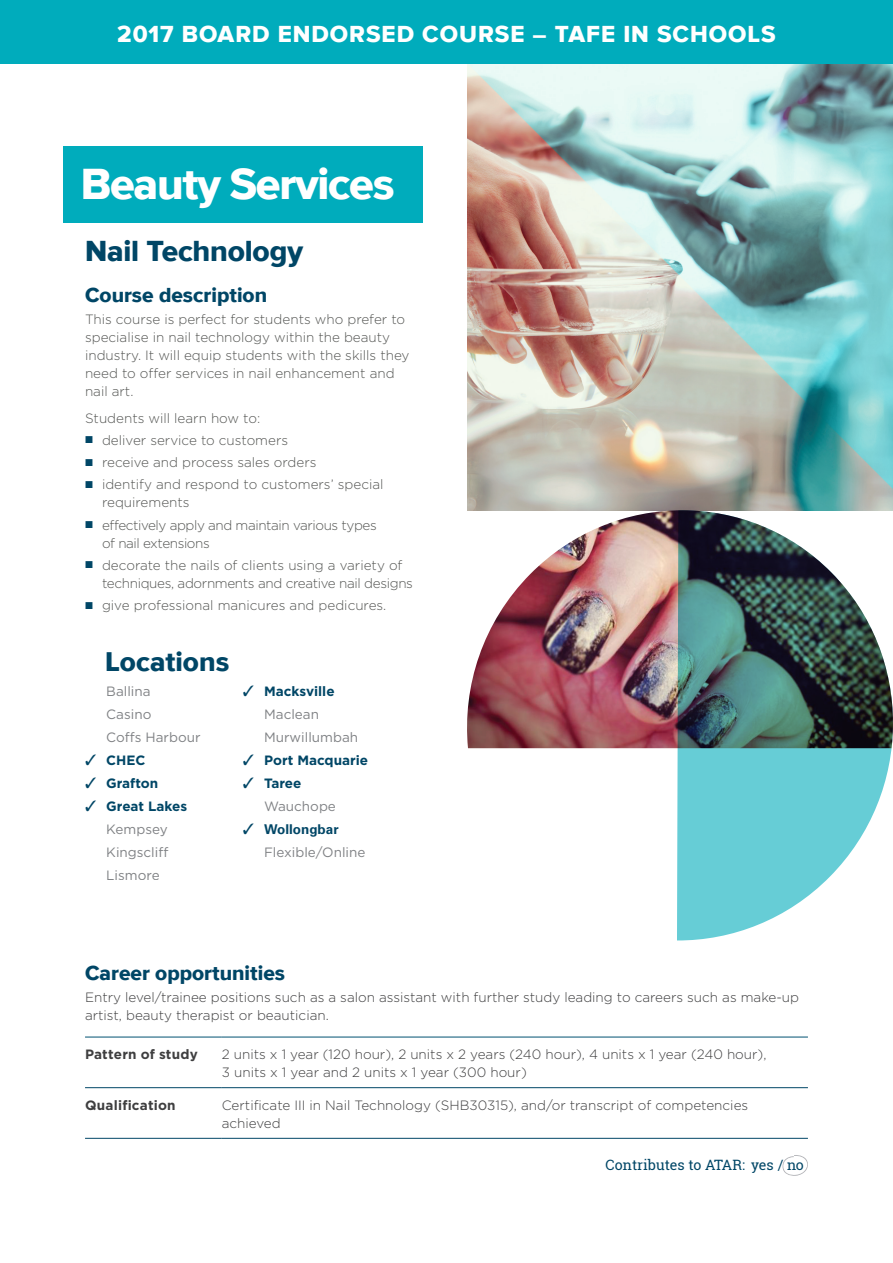
<style>
.page{position:relative;width:893px;height:1263px;background:#fff}
.page>*{position:absolute;margin:0;border:0;box-sizing:border-box;transform-origin:0 0}
.t1{font:45px "Proxima Nova Extrabld";letter-spacing:-.03em;color:#fff}
.t2{font:30px "Proxima Nova Extrabld";letter-spacing:-.01em;color:#004666}
.t3{font:28.05px "Proxima Nova Extrabld";color:#004666}
.t4{font:24px "Proxima Nova Extrabld";letter-spacing:.04em;color:#fff}
.t5{font:21px "Proxima Nova Extrabld";color:#004666}
.t6{font:14.25px "Roboto Slab";color:#004666}
.t7{font:300 13.5px/18px "Gotham HTF";color:#545553}
.t8{font:300 13.5px/18px "Gotham HTF";color:#3e3e3f}
.t9{font:13.5px/23px "Gotham HTF";color:#808285}
.t10{font:300 13.5px/18px "Gotham HTF";letter-spacing:-.025em;color:#545553}
.t11{font:300 13.5px/18px "Gotham HTF";letter-spacing:-.03em;color:#545553}
.t12{font:700 13.5px "Gotham HTF";color:#004666}
.t13{font:700 13.5px "Gotham HTF";letter-spacing:.015em;color:#3e3e3f}
.t14{font:700 13.5px "Univers";color:#004666}
.s1{font-family:"Proxima Nova Extrabld";font-weight:400;font-size:12px;color:#004666}
.s2{color:#004666}
.s3{font-weight:700;color:#004666}
</style>
<div class="page">
<img style="left:468px;top:64px;width:425px;height:446px">
<div style="left:64px;top:147px;width:359px;height:76px;background:#00acbc"></div>
<div style="left:0;top:0;width:893px;height:64px;background:#00acbc"></div>
<svg style="left:782px;top:1155px;width:26px;height:21px"></svg>
<img style="left:467px;top:510px;width:210px;height:238px">
<svg style="left:677px;top:509px;width:216px;height:432px"></svg>
<hr style="left:85px;top:1037px;width:137px;height:1px;background:#005272">
<hr style="left:222px;top:1037px;width:586px;height:1px;background:#005272">
<hr style="left:85px;top:1087px;width:137px;height:1px;background:#004666">
<hr style="left:85px;top:1138px;width:137px;height:1px;background:#004666">
<hr style="left:222px;top:1087px;width:586px;height:1px;background:#004666">
<hr style="left:222px;top:1138px;width:586px;height:1px;background:#004666">
<h3 class="t4" style="left:117px;top:20px;width:660px">2017 BOARD ENDORSED COURSE – TAFE IN SCHOOLS</h3>
<h1 class="t1" style="left:81px;top:158px;width:315px">Beauty Services</h1>
<h2 class="t2" style="left:85px;top:233px;width:220px">Nail Technology</h2>
<h3 class="t5" style="left:85px;top:283px;width:184px">Course description</h3>
<p class="t7" style="left:85px;top:310px;width:326px">This course is perfect for students who prefer to specialise in nail technology within the beauty industry. It will equip students with the skills they need to offer services in nail enhancement and nail art.</p>
<p class="t7" style="left:85px;top:409px;width:177px">Students will learn how to:</p>
<p class="t7" style="left:85px;top:431px;width:205px"><span class="s1">■</span> deliver service to customers</p>
<p class="t7" style="left:85px;top:453px;width:233px"><span class="s1">■</span> receive and process sales orders</p>
<p class="t7" style="left:102px;top:475px;width:283px;text-indent:-17px"><span class="s1">■</span> identify and respond to customers’ special requirements</p>
<p class="t11" style="left:102px;top:516px;width:276px;text-indent:-17px"><span class="s1">■</span> effectively apply and maintain various types of nail extensions</p>
<p class="t10" style="left:102px;top:556px;width:312px;text-indent:-17px"><span class="s1">■</span> decorate the nails of clients using a variety of techniques, adornments and creative nail designs</p>
<p class="t7" style="left:85px;top:596px;width:303px"><span class="s1">■</span> give professional manicures and pedicures.</p>
<h3 class="t3" style="left:105px;top:645px;width:126px">Locations</h3>
<p class="t9" style="left:106px;top:680px;width:96px">Ballina<br>Casino<br>Coffs Harbour</p>
<p class="t12" style="left:85px;top:752px;width:62px">✓ CHEC</p>
<p class="t12" style="left:85px;top:775px;width:75px">✓ Grafton</p>
<p class="t9" style="left:85px;top:794px;width:104px;text-align:center"><span class="s2">✓</span> <span class="s3">Great Lakes<br></span>Kempsey<br>Kingscliff<br>Lismore</p>
<p class="t9" style="left:264px;top:680px;width:96px;text-indent:-21px"><span class="s2">✓</span> <span class="s3">Macksville<br></span>Maclean<br>Murwillumbah</p>
<p class="t12" style="left:243px;top:752px;width:127px">✓ Port Macquarie</p>
<p class="t9" style="left:264px;top:771px;width:73px;text-indent:-21px"><span class="s2">✓</span> <span class="s3">Taree<br></span>Wauchope</p>
<p class="t14" style="left:243px;top:821px;width:97px">✓ Wollongbar</p>
<p class="t9" style="left:264px;top:840px;width:103px">Flexible/Online</p>
<h3 class="t5" style="left:85px;top:961px;width:201px">Career opportunities</h3>
<p class="t8" style="left:85px;top:988px;width:716px">Entry level/trainee positions such as a salon assistant with further study leading to careers such as make-up artist, beauty therapist or beautician.</p>
<p class="t13" style="left:85px;top:1046px;width:114px">Pattern of study</p>
<p class="t8" style="left:222px;top:1045px;width:546px">2 units x 1 year (120 hour), 2 units x 2 years (240 hour), 4 units x 1 year (240 hour),<br>3 units x 1 year and 2 units x 1 year (300 hour)</p>
<p class="t13" style="left:85px;top:1097px;width:92px">Qualification</p>
<p class="t8" style="left:222px;top:1096px;width:528px">Certificate III in Nail Technology (SHB30315), and/or transcript of competencies achieved</p>
<p class="t6" style="left:606px;top:1154px;width:200px">Contributes to ATAR: yes / no</p>
</div>
